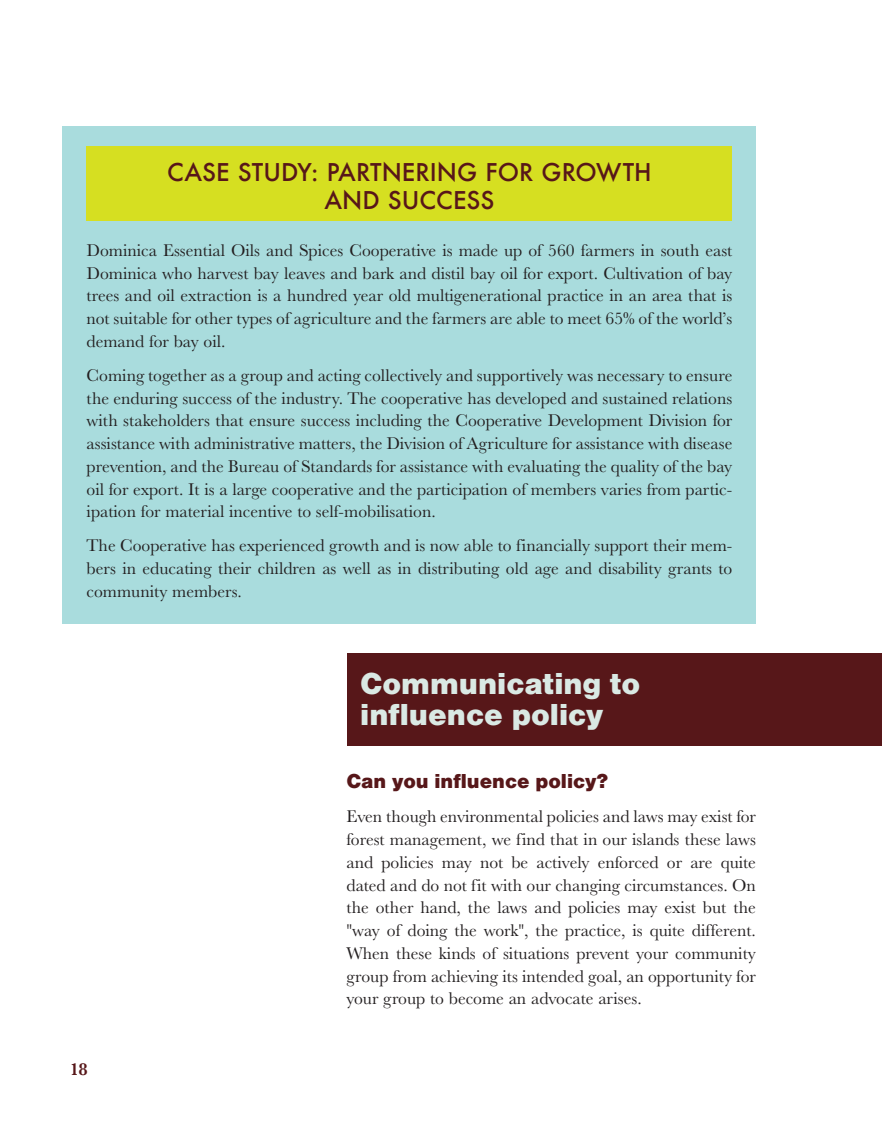
<style>
.page{position:relative;width:882px;height:1134px;background:#fff}
.page>*{position:absolute;margin:0;border:0;box-sizing:border-box;transform-origin:0 0}
.t1{font:31.5px/31.5px "Nimbus San D Blac";color:#dae9e4}
.t2{font:500 23.97px/27.3px "Futura";color:#571719;text-align:center}
.t3{font:21px "Nimbus San D Blac";color:#571719}
.t4{font:17.5px/22.8px "URW Basker T";color:#231f20;text-align:justify}
.t5{font:700 17.5px "URW Basker T";color:#571719}
</style>
<div class="page">
<div style="left:347px;top:654px;width:535px;height:92px;background:#571719"></div>
<div style="left:63px;top:126px;width:693px;height:498px;background:#a9dcdd"></div>
<div style="left:87px;top:146px;width:645px;height:74px;background:#d6df21"></div>
<h2 class="t2" style="left:167px;top:158px;width:486px">CASE STUDY: PARTNERING FOR GROWTH<br>AND SUCCESS</h2>
<p class="t4" style="left:87px;top:238px;width:647px">Dominica Essential Oils and Spices Cooperative is made up of 560 farmers in south east Dominica who harvest bay leaves and bark and distil bay oil for export. Cultivation of bay trees and oil extraction is a hundred year old multigenerational practice in an area that is not suitable for other types of agriculture and the farmers are able to meet 65% of the world’s demand for bay oil.</p>
<p class="t4" style="left:87px;top:363px;width:647px">Coming together as a group and acting collectively and supportively was necessary to ensure the enduring success of the industry. The cooperative has developed and sustained relations with stakeholders that ensure success including the Cooperative Development Division for assistance with administrative matters, the Division of Agriculture for assistance with disease prevention, and the Bureau of Standards for assistance with evaluating the quality of the bay oil for export. It is a large cooperative and the participation of members varies from partic&shy;ipation for material incentive to self-mobilisation.</p>
<p class="t4" style="left:87px;top:534px;width:647px">The Cooperative has experienced growth and is now able to financially support their mem&shy;bers in educating their children as well as in distributing old age and disability grants to community members.</p>
<h1 class="t1" style="left:360px;top:667px;width:282px">Communicating to influence policy</h1>
<p class="t5" style="left:70px;top:1059px;width:19px">18</p>
<p class="t3" style="left:346px;top:769px;width:263px">Can you influence policy?</p>
<p class="t4" style="left:346px;top:805px;width:411px">Even though environmental policies and laws may exist for forest management, we find that in our islands these laws and policies may not be actively enforced or are quite dated and do not fit with our changing circumstances. On the other hand, the laws and policies may exist but the "way of doing the work", the practice, is quite different.<br>When these kinds of situations prevent your community group from achieving its intended goal, an opportunity for your group to become an advocate arises.</p>
</div>
